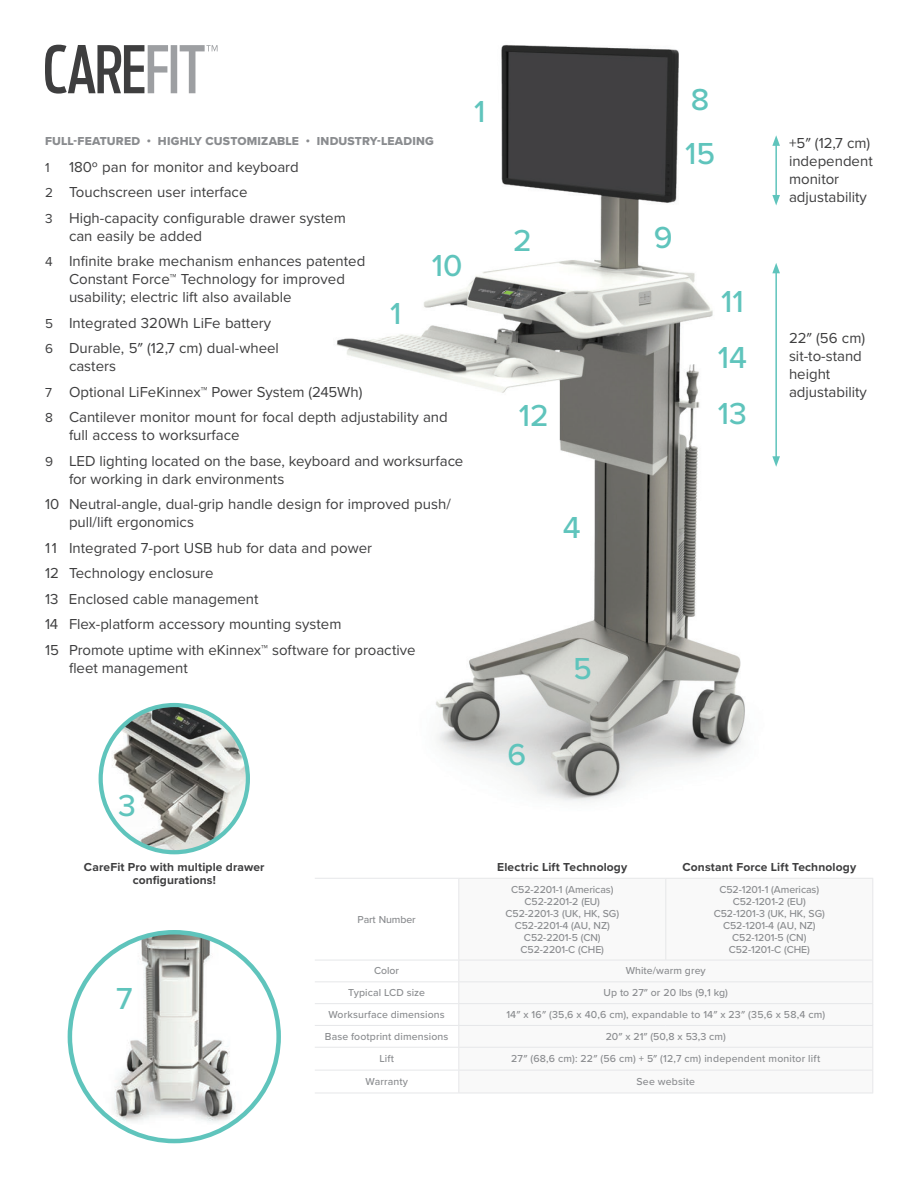
<style>
.page{position:relative;width:918px;height:1188px;background:#fff}
.page>*{position:absolute;margin:0;border:0;box-sizing:border-box;transform-origin:0 0}
.t1{font:500 31.5px "Proxima Nova";color:#5fc4bc}
.t2{font:15px/25.5px "Proxima Nova";color:#3e3e3f}
.t3{font:13.5px "Proxima Nova";color:#3e3e3f}
.t4{font:700 12px/13.5px "Proxima Nova";letter-spacing:.01em;color:#3e3e3f;text-align:center}
.t5{font:12px "Proxima Nova Extrabld";letter-spacing:.015em;color:#8a8c8f}
.t6{font:500 10.5px/12px "Proxima Nova";color:#8a8c8f;text-align:center}
.t7{font:500 10.5px "Proxima Nova";letter-spacing:.02em;color:#8a8c8f}
.s1{font-size:13.5px}
</style>
<div class="page">
<img style="left:336px;top:44px;width:409px;height:757px">
<hr style="left:775px;top:271px;width:2px;height:188px;background:#5fc4bc">
<svg style="left:772px;top:263px;width:8px;height:10px"></svg>
<svg style="left:772px;top:456px;width:8px;height:11px"></svg>
<hr style="left:775px;top:143px;width:2px;height:54px;background:#5fc4bc">
<svg style="left:772px;top:135px;width:8px;height:11px"></svg>
<svg style="left:772px;top:195px;width:8px;height:11px"></svg>
<svg style="left:45px;top:45px;width:173px;height:49px"></svg>
<img style="left:80px;top:932px;width:193px;height:209px">
<svg style="left:101px;top:705px;width:147px;height:147px"></svg>
<img style="left:101px;top:705px;width:68px;height:72px">
<div style="left:99px;top:703px;width:151px;height:151px;border:4px solid #5fc4bc;border-radius:50%"></div>
<svg style="left:459px;top:879px;width:413px;height:214px"></svg>
<hr style="left:459px;top:878px;width:207px;height:1px;background:#e6e7e9">
<hr style="left:459px;top:960px;width:207px;height:1px;background:#e6e7e9">
<hr style="left:459px;top:981px;width:207px;height:1px;background:#e6e7e9">
<hr style="left:666px;top:981px;width:207px;height:1px;background:#e6e7e9">
<hr style="left:459px;top:1003px;width:207px;height:1px;background:#e6e7e9">
<hr style="left:666px;top:1003px;width:207px;height:1px;background:#e6e7e9">
<hr style="left:459px;top:1025px;width:207px;height:1px;background:#e6e7e9">
<hr style="left:666px;top:1025px;width:207px;height:1px;background:#e6e7e9">
<hr style="left:459px;top:1047px;width:207px;height:1px;background:#e6e7e9">
<hr style="left:666px;top:1047px;width:207px;height:1px;background:#e6e7e9">
<hr style="left:459px;top:1070px;width:207px;height:1px;background:#e6e7e9">
<hr style="left:666px;top:1070px;width:207px;height:1px;background:#e6e7e9">
<hr style="left:459px;top:1093px;width:207px;height:1px;background:#e6e7e9">
<hr style="left:666px;top:1093px;width:207px;height:1px;background:#e6e7e9">
<hr style="left:666px;top:878px;width:207px;height:1px;background:#e6e7e9">
<hr style="left:665px;top:879px;width:1px;height:81px;background:#e6e7e9">
<hr style="left:872px;top:879px;width:1px;height:81px;background:#e6e7e9">
<hr style="left:666px;top:960px;width:207px;height:1px;background:#e6e7e9">
<svg style="left:872px;top:961px;width:1px;height:132px"></svg>
<hr style="left:315px;top:878px;width:144px;height:1px;background:#e6e7e9">
<hr style="left:458px;top:879px;width:1px;height:81px;background:#e6e7e9">
<hr style="left:315px;top:960px;width:144px;height:1px;background:#e6e7e9">
<hr style="left:315px;top:981px;width:144px;height:1px;background:#e6e7e9">
<hr style="left:315px;top:1003px;width:144px;height:1px;background:#e6e7e9">
<hr style="left:315px;top:1025px;width:144px;height:1px;background:#e6e7e9">
<hr style="left:315px;top:1047px;width:144px;height:1px;background:#e6e7e9">
<hr style="left:315px;top:1070px;width:144px;height:1px;background:#e6e7e9">
<svg style="left:458px;top:961px;width:1px;height:132px"></svg>
<hr style="left:315px;top:1093px;width:144px;height:1px;background:#e6e7e9">
<p class="t5" style="left:45px;top:132px;width:97px">FULL-FEATURED</p>
<p class="t5" style="left:158px;top:132px;width:143px">HIGHLY CUSTOMIZABLE</p>
<p class="t5" style="left:317px;top:132px;width:119px">INDUSTRY-LEADING</p>
<p class="t3" style="left:45px;top:159px;width:6px">1</p>
<p class="t2" style="left:45px;top:155px;width:302px;text-indent:24px">180º pan for monitor and keyboard<br><span class="s1">2</span> Touchscreen user interface<br><span class="s1">3</span> High-capacity configurable drawer system</p>
<p class="t2" style="left:45px;top:224px;width:322px;text-indent:24px">can easily be added<br><span class="s1">4</span> Infinite brake mechanism enhances patented</p>
<p class="t2" style="left:69px;top:271px;width:277px;line-height:18px">Constant Force™ Technology for improved usability; electric lift also available</p>
<p class="t2" style="left:45px;top:311px;width:235px"><span class="s1">5</span> Integrated 320Wh LiFe battery<br><span class="s1">6</span> Durable, 5″ (12,7 cm) dual-wheel</p>
<p class="t2" style="left:45px;top:354px;width:404px;text-indent:24px">casters<br><span class="s1">7</span> Optional LiFeKinnex™ Power System (245Wh)<br><span class="s1">8</span> Cantilever monitor mount for focal depth adjustability and</p>
<p class="t2" style="left:45px;top:423px;width:420px;text-indent:24px">full access to worksurface<br><span class="s1">9</span> LED lighting located on the base, keyboard and worksurface</p>
<p class="t2" style="left:45px;top:467px;width:407px;text-indent:24px">for working in dark environments<br>10 Neutral-angle, dual-grip handle design for improved push/</p>
<p class="t2" style="left:45px;top:510px;width:372px;text-indent:24px">pull/lift ergonomics<br>11 Integrated 7-port USB hub for data and power<br>12 Technology enclosure<br>13 Enclosed cable management<br>14 Flex-platform accessory mounting system<br>15 Promote uptime with eKinnex™ software for proactive</p>
<p class="t2" style="left:69px;top:656px;width:120px">fleet management</p>
<h1 class="t1" style="left:432px;top:242px;width:32px">10</h1>
<h1 class="t1" style="left:390px;top:290px;width:13px">1</h1>
<h1 class="t1" style="left:474px;top:88px;width:13px">1</h1>
<h1 class="t1" style="left:691px;top:76px;width:20px">8</h1>
<h1 class="t1" style="left:513px;top:217px;width:20px">2</h1>
<h1 class="t1" style="left:685px;top:130px;width:32px">15</h1>
<h1 class="t1" style="left:654px;top:214px;width:20px">9</h1>
<h1 class="t1" style="left:721px;top:278px;width:24px">11</h1>
<h1 class="t1" style="left:718px;top:334px;width:31px">14</h1>
<h1 class="t1" style="left:519px;top:392px;width:31px">12</h1>
<h1 class="t1" style="left:718px;top:390px;width:31px">13</h1>
<h1 class="t1" style="left:563px;top:504px;width:19px">4</h1>
<h1 class="t1" style="left:573px;top:645px;width:20px">5</h1>
<p class="t2" style="left:789px;top:134px;width:85px;line-height:18px">+5″ (12,7 cm) independent monitor adjustability</p>
<p class="t2" style="left:789px;top:330px;width:79px;line-height:18px">22″ (56 cm) sit-to-stand height adjustability</p>
<h1 class="t1" style="left:118px;top:782px;width:19px">3</h1>
<p class="t4" style="left:84px;top:860px;width:182px">CareFit Pro with multiple drawer configurations!</p>
<p class="t6" style="left:358px;top:913px;width:60px">Part Number</p>
<h1 class="t1" style="left:507px;top:731px;width:20px">6</h1>
<p class="t4" style="left:497px;top:860px;width:132px">Electric Lift Technology</p>
<p class="t4" style="left:682px;top:860px;width:175px">Constant Force Lift Technology</p>
<p class="t6" style="left:506px;top:883px;width:115px">C52-2201-1 (Americas)<br>C52-2201-2 (EU)<br>C52-2201-3 (UK, HK, SG)<br>C52-2201-4 (AU, NZ)<br>C52-2201-5 (CN)<br>C52-2201-C (CHE)</p>
<p class="t6" style="left:714px;top:883px;width:113px">C52-1201-1 (Americas)<br>C52-1201-2 (EU)<br>C52-1201-3 (UK, HK, SG)<br>C52-1201-4 (AU, NZ)<br>C52-1201-5 (CN)<br>C52-1201-C (CHE)</p>
<h1 class="t1" style="left:116px;top:975px;width:18px">7</h1>
<p class="t6" style="left:374px;top:964px;width:26px">Color</p>
<p class="t6" style="left:626px;top:964px;width:82px">White/warm grey</p>
<p class="t6" style="left:348px;top:986px;width:78px">Typical LCD size</p>
<p class="t6" style="left:604px;top:986px;width:126px">Up to 27″ or 20 lbs (9,1 kg)</p>
<p class="t6" style="left:328px;top:1008px;width:118px">Worksurface dimensions</p>
<p class="t7" style="left:506px;top:1007px;width:320px">14″ x 16″ (35,6 x 40,6 cm), expandable to 14″ x 23″ (35,6 x 58,4 cm)</p>
<p class="t6" style="left:325px;top:1030px;width:125px">Base footprint dimensions</p>
<p class="t6" style="left:606px;top:1030px;width:122px">20″ x 21″ (50,8 x 53,3 cm)</p>
<p class="t6" style="left:379px;top:1052px;width:16px">Lift</p>
<p class="t7" style="left:511px;top:1051px;width:311px">27″ (68,6 cm): 22″ (56 cm) + 5″ (12,7 cm) independent monitor lift</p>
<p class="t6" style="left:365px;top:1075px;width:44px">Warranty</p>
<p class="t7" style="left:636px;top:1074px;width:60px">See website</p>
</div>
